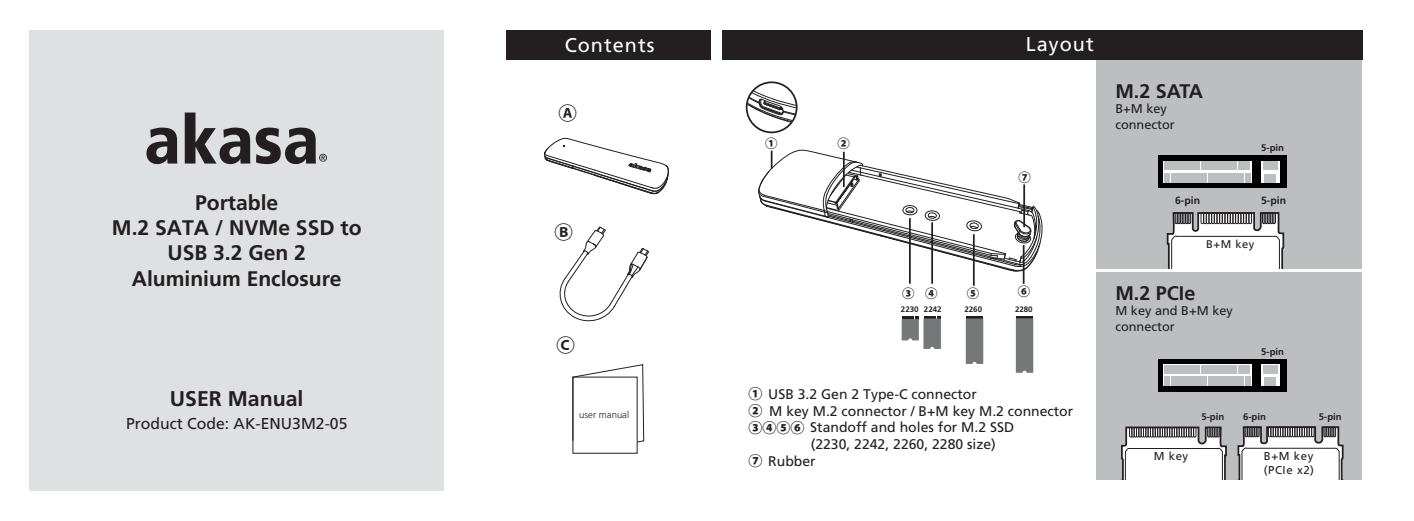
<style>
.page{position:relative;width:1414px;height:521px;background:#fff}
.page>*{position:absolute;margin:0;border:0;box-sizing:border-box;transform-origin:0 0}
.t1{font:700 21.35px "Frutiger";color:#231f20}
.t2{font:700 21.18px/25.4px "Frutiger";color:#231f20;text-align:center}
.t3{font:19.95px "Frutiger";letter-spacing:.05em;color:#fff}
.t4{font:700 19.78px "Frutiger";color:#231f20}
.t5{font:800 18.38px "Koz Go Pro";color:#231f20}
.t6{font:15.75px "Frutiger";color:#231f20}
.t7{font:14px "Frutiger";color:#231f20}
.t8{font:12.78px/15.2px "Frutiger";color:#231f20}
.t9{font:800 12.42px "Koz Go Pro";color:#231f20}
.t10{font:11.38px/13.7px "Frutiger";letter-spacing:.05em;color:#231f20}
.t11{font:11.2px "Frutiger";color:#231f20}
.t12{font:700 10.5px "Frutiger";color:#231f20}
.t13{font:700 9.62px "Frutiger";color:#231f20}
.t14{font:300 9.62px "Frutiger";color:#231f20}
.t15{font:700 7.88px "Frutiger";color:#231f20}
.s1{font-family:"Koz Go Pro";font-weight:800}
</style>
<div class="page">
<div style="left:29px;top:30px;width:415px;height:461px;background:#dfe0e1"></div>
<svg style="left:146px;top:128px;width:31px;height:36px"></svg>
<svg style="left:185px;top:113px;width:65px;height:51px"></svg>
<svg style="left:256px;top:128px;width:71px;height:36px"></svg>
<div style="left:1096px;top:272px;width:266px;height:207px;background:#bcbec0"></div>
<svg style="left:1121px;top:426px;width:106px;height:53px;background:#d1d1d1"></svg>
<svg style="left:1237px;top:426px;width:107px;height:53px;background:#cfcfcf"></svg>
<div style="left:1158px;top:359px;width:128px;height:32px;background:#010101"></div>
<svg style="left:1261px;top:364px;width:19px;height:22px"></svg>
<div style="left:1163px;top:364px;width:88px;height:22px;background:#fff"></div>
<svg style="left:1164px;top:365px;width:86px;height:21px;background:#c4c5c7"></svg>
<svg style="left:1263px;top:365px;width:14px;height:21px"></svg>
<div style="left:1096px;top:60px;width:266px;height:209px;background:#bcbec0"></div>
<svg style="left:1166px;top:212px;width:119px;height:57px;background:#d2d1d2"></svg>
<div style="left:1158px;top:155px;width:128px;height:33px;background:#010101"></div>
<div style="left:1261px;top:161px;width:19px;height:22px;background:#fff"></div>
<svg style="left:1163px;top:161px;width:88px;height:22px"></svg>
<svg style="left:1164px;top:162px;width:86px;height:21px;background:#c7c8ca"></svg>
<svg style="left:1263px;top:162px;width:14px;height:20px"></svg>
<div style="left:506px;top:30px;width:204px;height:30px;background:#231f20"></div>
<div style="left:572px;top:377px;width:65px;height:77px;border:1px solid #231f20"></div>
<svg style="left:572px;top:364px;width:72px;height:79px"></svg>
<div style="left:722px;top:30px;width:640px;height:30px;background:#231f20"></div>
<svg style="left:544px;top:138px;width:125px;height:56px"></svg>
<svg style="left:559px;top:227px;width:90px;height:95px"></svg>
<svg style="left:747px;top:83px;width:50px;height:49px"></svg>
<div style="left:746px;top:81px;width:51px;height:52px;border:2px solid #231f20;border-radius:50%"></div>
<hr style="left:931px;top:222px;width:2px;height:62px;background:#231f20">
<svg style="left:902px;top:316px;width:39px;height:33px"></svg>
<hr style="left:909px;top:218px;width:2px;height:66px;background:#231f20">
<svg style="left:966px;top:316px;width:17px;height:48px"></svg>
<hr style="left:973px;top:234px;width:2px;height:52px;background:#231f20">
<svg style="left:1016px;top:316px;width:17px;height:57px"></svg>
<hr style="left:1023px;top:245px;width:1px;height:39px;background:#231f20">
<svg style="left:758px;top:149px;width:285px;height:123px"></svg>
<h2 class="t2" style="left:112px;top:190px;width:251px">Portable<br>M.2 SATA / NVMe SSD to<br>USB 3.2 Gen 2<br>Aluminium Enclosure</h2>
<h1 class="t1" style="left:170px;top:386px;width:135px">USER Manual</h1>
<p class="t6" style="left:126px;top:414px;width:223px">Product Code: AK-ENU3M2-05</p>
<h3 class="t3" style="left:565px;top:33px;width:91px">Contents</h3>
<h3 class="t5" style="left:558px;top:101px;width:20px">Ⓐ</h3>
<h3 class="t5" style="left:555px;top:221px;width:20px">Ⓑ</h3>
<h3 class="t5" style="left:556px;top:333px;width:20px">Ⓒ</h3>
<p class="t14" style="left:579px;top:409px;width:52px">user manual</p>
<p class="t9" style="left:765px;top:135px;width:14px">①</p>
<p class="t9" style="left:838px;top:135px;width:14px">②</p>
<h3 class="t3" style="left:1026px;top:32px;width:69px">Layout</h3>
<p class="t9" style="left:1018px;top:169px;width:14px">⑦</p>
<p class="t9" style="left:902px;top:285px;width:37px">③ ④</p>
<p class="t15" style="left:901px;top:304px;width:19px">2230</p>
<p class="t15" style="left:964px;top:304px;width:19px">2260</p>
<p class="t9" style="left:967px;top:285px;width:14px">⑤</p>
<p class="t15" style="left:924px;top:304px;width:19px">2242</p>
<p class="t9" style="left:1018px;top:283px;width:14px">⑥</p>
<p class="t15" style="left:1015px;top:304px;width:19px">2280</p>
<p class="t7" style="left:748px;top:386px;width:230px"><span class="s1">①</span> USB 3.2 Gen 2 Type-C connector</p>
<p class="t7" style="left:748px;top:402px;width:326px"><span class="s1">②</span> M key M.2 connector / B+M key M.2 connector</p>
<p class="t7" style="left:748px;top:419px;width:267px"><span class="s1">③④⑤⑥</span> Standoff and holes for M.2 SSD</p>
<p class="t7" style="left:811px;top:436px;width:187px">(2230, 2242, 2260, 2280 size)</p>
<p class="t7" style="left:748px;top:453px;width:69px"><span class="s1">⑦</span> Rubber</p>
<h3 class="t4" style="left:1115px;top:79px;width:89px">M.2 SATA</h3>
<p class="t8" style="left:1115px;top:101px;width:61px">B+M key connector</p>
<p class="t13" style="left:1261px;top:142px;width:24px">5-pin</p>
<p class="t12" style="left:1175px;top:194px;width:26px">6-pin</p>
<p class="t12" style="left:1261px;top:194px;width:26px">5-pin</p>
<p class="t11" style="left:1206px;top:238px;width:50px">B+M key</p>
<h3 class="t4" style="left:1115px;top:282px;width:81px">M.2 PCIe</h3>
<p class="t8" style="left:1115px;top:303px;width:119px">M key and B+M key connector</p>
<p class="t13" style="left:1261px;top:346px;width:24px">5-pin</p>
<p class="t10" style="left:1154px;top:449px;width:36px">M key</p>
<p class="t13" style="left:1201px;top:411px;width:24px">5-pin</p>
<p class="t13" style="left:1243px;top:411px;width:24px">6-pin</p>
<p class="t13" style="left:1319px;top:411px;width:24px">5-pin</p>
<p class="t10" style="left:1264px;top:449px;width:52px">B+M key (PCIe x2)</p>
</div>
